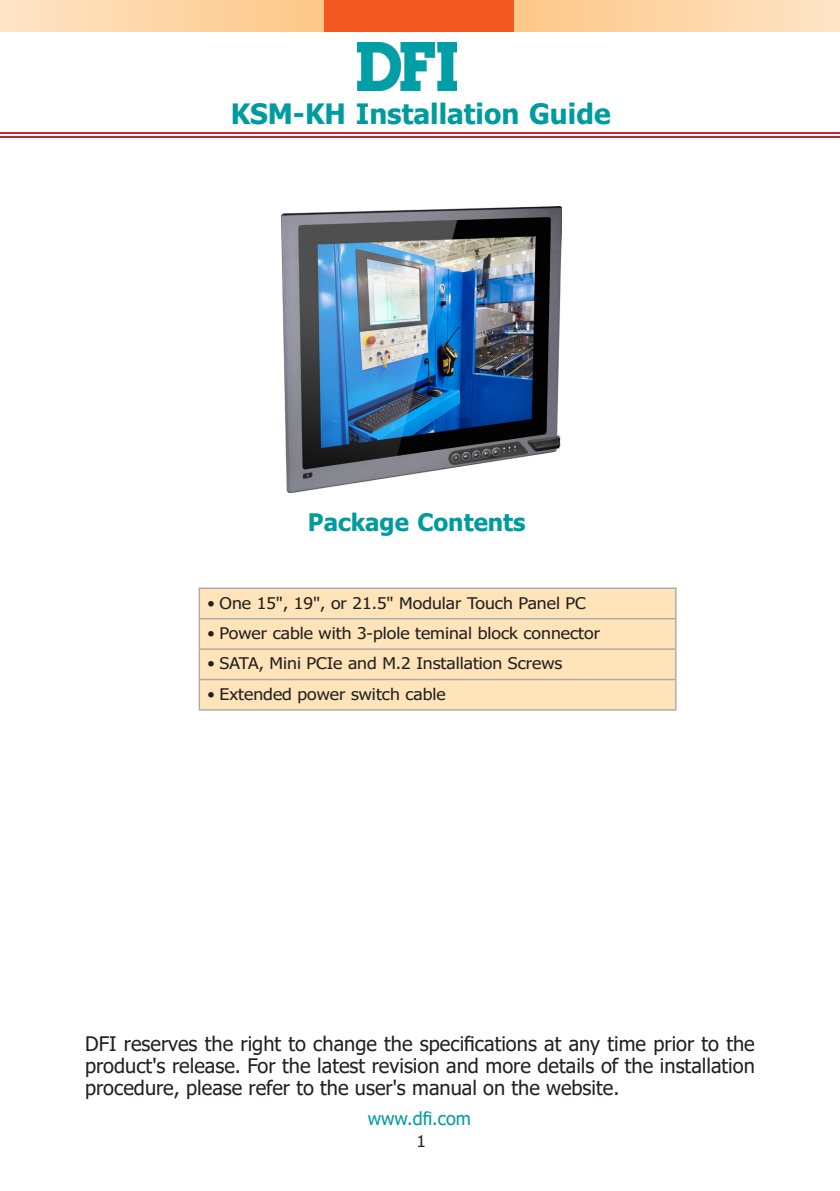
<style>
.page{position:relative;width:840px;height:1191px;background:#fff}
.page>*{position:absolute;margin:0;border:0;box-sizing:border-box;transform-origin:0 0}
.t1{font:700 28px "Tahoma";color:#009b9e}
.t2{font:700 24px "Tahoma";color:#009b9e}
.t3{font:20px/22px "Tahoma";color:#231f20;text-align:justify}
.t4{font:18px "Tahoma";color:#009b9e}
.t5{font:16px "Tahoma";color:#231f20}
.t6{font:16px "Verdana";color:#231f20}
</style>
<div class="page">
<div style="left:323px;top:0;width:191px;height:32px;background:#f15921"></div>
<div style="left:514px;top:0;width:325px;height:32px;background:linear-gradient(to right,#fdc786,#fee5c8)"></div>
<div style="left:0;top:0;width:323px;height:32px;background:linear-gradient(to right,#fee5c8,#fdc787)"></div>
<hr style="left:0;top:132px;width:839px;height:2px;background:#c0262d">
<hr style="left:0;top:136px;width:839px;height:2px;background:#c0262d">
<div style="left:200px;top:589px;width:474px;height:120px;background:#fee4b8"></div>
<hr style="left:198px;top:587px;width:478px;height:2px;background:#a8a9ad">
<hr style="left:198px;top:589px;width:2px;height:29px;background:#a8a9ad">
<hr style="left:674px;top:589px;width:2px;height:29px;background:#a8a9ad">
<hr style="left:198px;top:618px;width:478px;height:1px;background:#a8a9ad">
<hr style="left:198px;top:619px;width:2px;height:29px;background:#a8a9ad">
<hr style="left:674px;top:619px;width:2px;height:29px;background:#a8a9ad">
<hr style="left:198px;top:648px;width:478px;height:2px;background:#a8a9ad">
<hr style="left:198px;top:650px;width:2px;height:29px;background:#a8a9ad">
<hr style="left:674px;top:650px;width:2px;height:29px;background:#a8a9ad">
<hr style="left:198px;top:679px;width:478px;height:1px;background:#a8a9ad">
<hr style="left:198px;top:680px;width:2px;height:29px;background:#a8a9ad">
<hr style="left:674px;top:680px;width:2px;height:29px;background:#a8a9ad">
<hr style="left:198px;top:709px;width:478px;height:1px;background:#a8a9ad">
<img style="left:358px;top:42px;width:98px;height:49px">
<img style="left:281px;top:207px;width:280px;height:285px">
<h1 class="t1" style="left:230px;top:94px;width:381px">KSM-KH Installation Guide</h1>
<p class="t2" style="left:308px;top:505px;width:219px">Package Contents</p>
<p class="t5" style="left:207px;top:592px;width:380px">• One 15", 19", or 21.5" Modular Touch Panel PC</p>
<p class="t5" style="left:207px;top:622px;width:394px">• Power cable with 3-plole teminal block connector</p>
<p class="t5" style="left:207px;top:653px;width:356px">• SATA, Mini PCIe and M.2 Installation Screws</p>
<p class="t5" style="left:207px;top:683px;width:240px">• Extended power switch cable</p>
<p class="t3" style="left:85px;top:1033px;width:671px">DFI reserves the right to change the specifications at any time prior to the product's release. For the latest revision and more details of the installation procedure, please refer to the user's manual on the website.</p>
<p class="t4" style="left:367px;top:1106px;width:105px">www.dfi.com</p>
<p class="t6" style="left:416px;top:1129px;width:12px">1</p>
</div>
